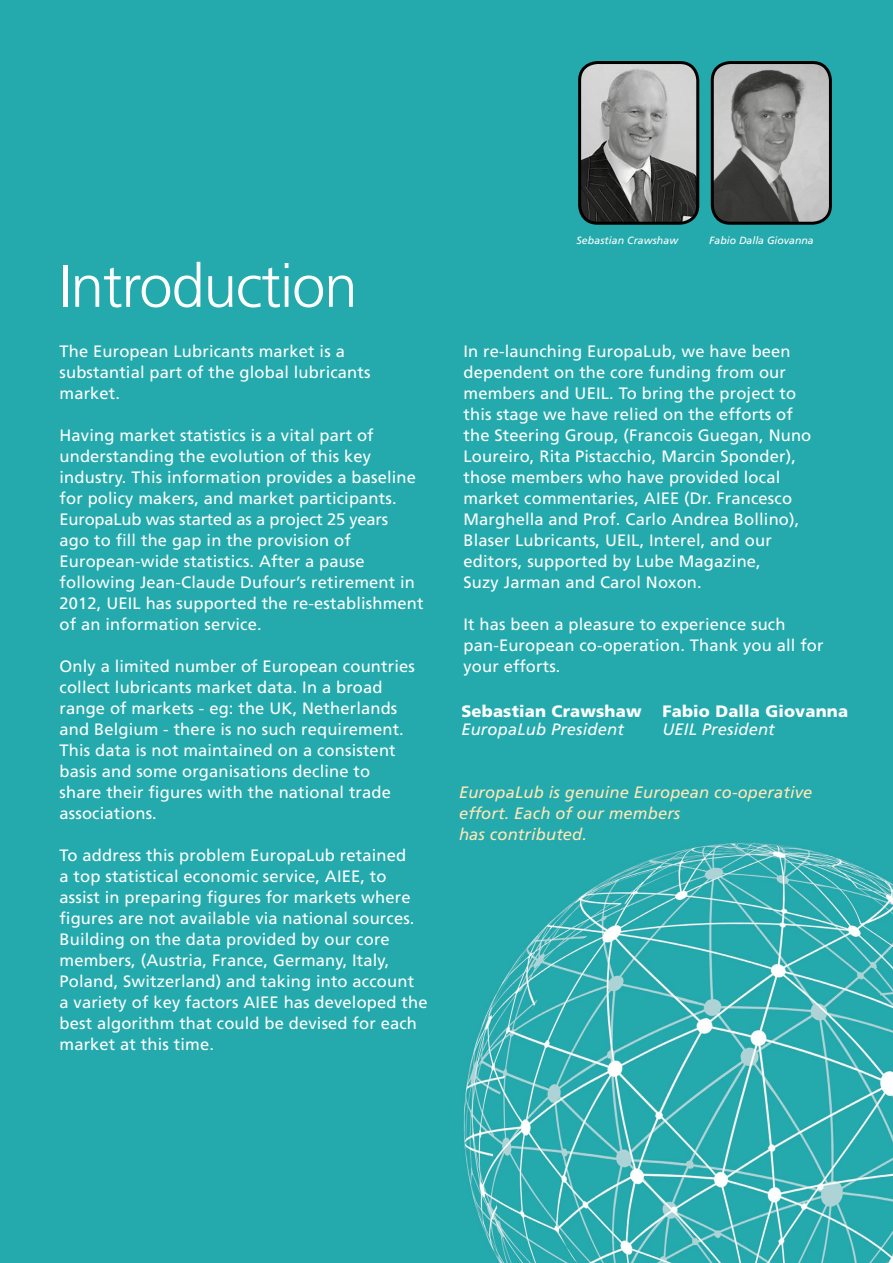
<style>
.page{position:relative;width:893px;height:1263px;background:#24aaad}
.page>*{position:absolute;margin:0;border:0;box-sizing:border-box;transform-origin:0 0}
.t1{font:300 60px "Frutiger";letter-spacing:-.02em;color:#fff}
.t2{font:16.5px/21px "Frutiger";letter-spacing:.01em;color:#fff}
.t3{font:italic 16.5px/21px "Frutiger";letter-spacing:.01em;color:#ffe7b7}
.t4{font:900 16.5px "Frutiger";letter-spacing:.01em;color:#fff}
.t5{font:italic 16.5px "Frutiger";letter-spacing:.01em;color:#fff}
.t6{font:italic 10.5px "Frutiger";letter-spacing:.005em;color:#fff}
</style>
<div class="page">
<img style="left:580px;top:63px;width:118px;height:160px">
<div style="left:578px;top:61px;width:121px;height:164px;border:3px solid #000;border-radius:18px"></div>
<img style="left:712px;top:63px;width:118px;height:160px">
<div style="left:711px;top:61px;width:121px;height:164px;border:3px solid #000;border-radius:18px"></div>
<h1 class="t1" style="left:58px;top:252px;width:301px">Introduction</h1>
<p class="t2" style="left:60px;top:341px;width:313px">The European Lubricants market is a substantial part of the global lubricants market.</p>
<p class="t2" style="left:60px;top:425px;width:365px">Having market statistics is a vital part of understanding the evolution of this key industry. This information provides a baseline for policy makers, and market participants.<br>EuropaLub was started as a project 25 years<br>ago to fill the gap in the provision of European-wide statistics. After a pause following Jean-Claude Dufour’s retirement in 2012, UEIL has supported the re-establishment of an information service.</p>
<p class="t2" style="left:60px;top:656px;width:357px">Only a limited number of European countries collect lubricants market data. In a broad range of markets - eg: the UK, Netherlands and Belgium - there is no such requirement.<br>This data is not maintained on a consistent basis and some organisations decline to share their figures with the national trade associations.</p>
<p class="t2" style="left:60px;top:845px;width:369px">To address this problem EuropaLub retained<br>a top statistical economic service, AIEE, to assist in preparing figures for markets where figures are not available via national sources.<br>Building on the data provided by our core members, (Austria, France, Germany, Italy, Poland, Switzerland) and taking into account<br>a variety of key factors AIEE has developed the best algorithm that could be devised for each market at this time.</p>
<p class="t6" style="left:577px;top:234px;width:103px">Sebastian Crawshaw</p>
<p class="t6" style="left:709px;top:234px;width:106px">Fabio Dalla Giovanna</p>
<p class="t2" style="left:463px;top:341px;width:349px">In re-launching EuropaLub, we have been dependent on the core funding from our members and UEIL. To bring the project to this stage we have relied on the efforts of the Steering Group, (Francois Guegan, Nuno Loureiro, Rita Pistacchio, Marcin Sponder), those members who have provided local market commentaries, AIEE (Dr. Francesco Marghella and Prof. Carlo Andrea Bollino), Blaser Lubricants, UEIL, Interel, and our editors, supported by Lube Magazine,<br>Suzy Jarman and Carol Noxon.</p>
<p class="t2" style="left:463px;top:614px;width:362px">It has been a pleasure to experience such pan-European co-operation. Thank you all for your efforts.</p>
<p class="t4" style="left:461px;top:701px;width:182px">Sebastian Crawshaw</p>
<p class="t5" style="left:461px;top:719px;width:164px">EuropaLub President</p>
<p class="t4" style="left:662px;top:701px;width:187px">Fabio Dalla Giovanna</p>
<p class="t5" style="left:662px;top:719px;width:114px">UEIL President</p>
<p class="t3" style="left:459px;top:782px;width:355px">EuropaLub is genuine European co-operative effort. Each of our members<br>has contributed.</p>
</div>
